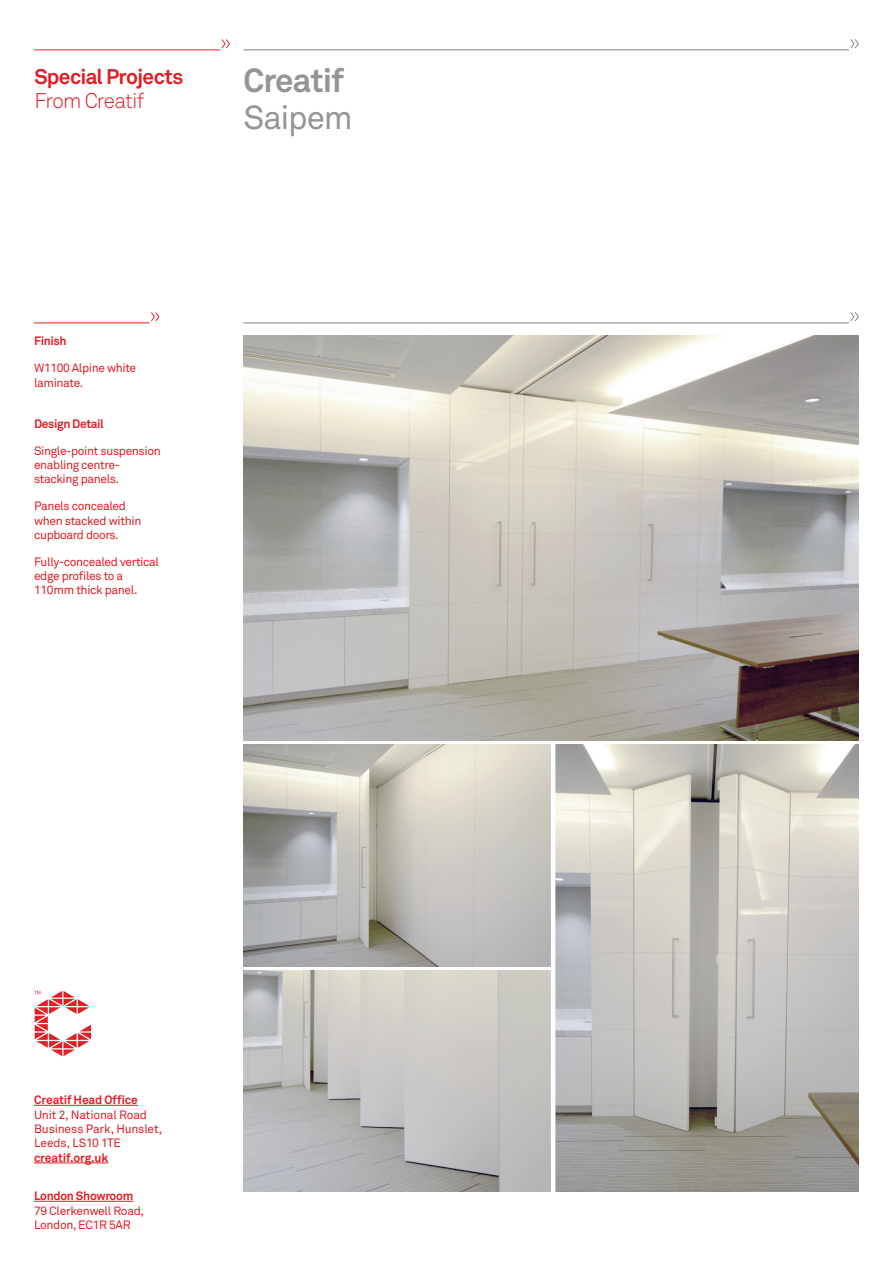
<style>
.page{position:relative;width:893px;height:1263px;background:#fff}
.page>*{position:absolute;margin:0;border:0;box-sizing:border-box;transform-origin:0 0}
.t1{font:33px "SBC Akkurat Bold Pro";letter-spacing:-.025em;color:#939598}
.t2{font:33px "SBC Akkurat Pro";letter-spacing:-.04em;color:#939598}
.t3{font:21px "SBC Akkurat Bold Pro";letter-spacing:-.035em;color:#e01f26}
.t4{font:21px "SBC Akkurat Light Pro";letter-spacing:-.045em;color:#e01f26}
.t5{font:12px/14.2px "SBC Akkurat Pro";letter-spacing:-.03em;color:#e01f26}
.t6{font:12px "SBC Akkurat Bold Pro";letter-spacing:-.025em;color:#e01f26}
</style>
<div class="page">
<svg style="left:850px;top:39px;width:9px;height:9px"></svg>
<hr style="left:243px;top:50px;width:606px;height:1px;background:#7b828b">
<svg style="left:850px;top:312px;width:9px;height:9px"></svg>
<hr style="left:243px;top:323px;width:606px;height:1px;background:#7b828b">
<svg style="left:222px;top:39px;width:8px;height:9px"></svg>
<hr style="left:34px;top:50px;width:186px;height:1px;background:#e01f26">
<svg style="left:151px;top:312px;width:8px;height:9px"></svg>
<hr style="left:34px;top:323px;width:116px;height:1px;background:#e01f26">
<hr style="left:34px;top:1105px;width:104px;height:1px;background:#e01f26">
<hr style="left:34px;top:1163px;width:74px;height:1px;background:#e01f26">
<hr style="left:34px;top:1201px;width:99px;height:1px;background:#e01f26">
<svg style="left:34px;top:991px;width:57px;height:65px"></svg>
<img style="left:555px;top:744px;width:304px;height:447px">
<img style="left:243px;top:744px;width:308px;height:222px">
<img style="left:243px;top:971px;width:308px;height:220px">
<img style="left:243px;top:336px;width:616px;height:404px">
<h2 class="t3" style="left:34px;top:64px;width:150px">Special Projects</h2>
<h2 class="t4" style="left:34px;top:89px;width:111px">From Creatif</h2>
<h1 class="t1" style="left:243px;top:60px;width:102px">Creatif</h1>
<h1 class="t2" style="left:243px;top:99px;width:111px">Saipem</h1>
<p class="t6" style="left:34px;top:334px;width:34px">Finish</p>
<p class="t5" style="left:34px;top:361px;width:104px">W1100 Alpine white laminate.</p>
<p class="t6" style="left:34px;top:416px;width:71px">Design Detail</p>
<p class="t5" style="left:34px;top:444px;width:128px">Single-point suspension enabling centre&shy;stacking panels.</p>
<p class="t5" style="left:34px;top:499px;width:109px">Panels concealed when stacked within cupboard doors.</p>
<p class="t5" style="left:34px;top:555px;width:127px">Fully-concealed vertical edge profiles to a<br>110mm thick panel.</p>
<p class="t6" style="left:34px;top:1092px;width:105px">Creatif Head Office</p>
<p class="t5" style="left:34px;top:1107px;width:130px">Unit 2, National Road<br>Business Park, Hunslet,<br>Leeds, LS10 1TE</p>
<p class="t6" style="left:34px;top:1150px;width:76px">creatif.org.uk</p>
<p class="t6" style="left:34px;top:1188px;width:101px">London Showroom</p>
<p class="t5" style="left:34px;top:1203px;width:112px">79 Clerkenwell Road,<br>London, EC1R 5AR</p>
</div>
